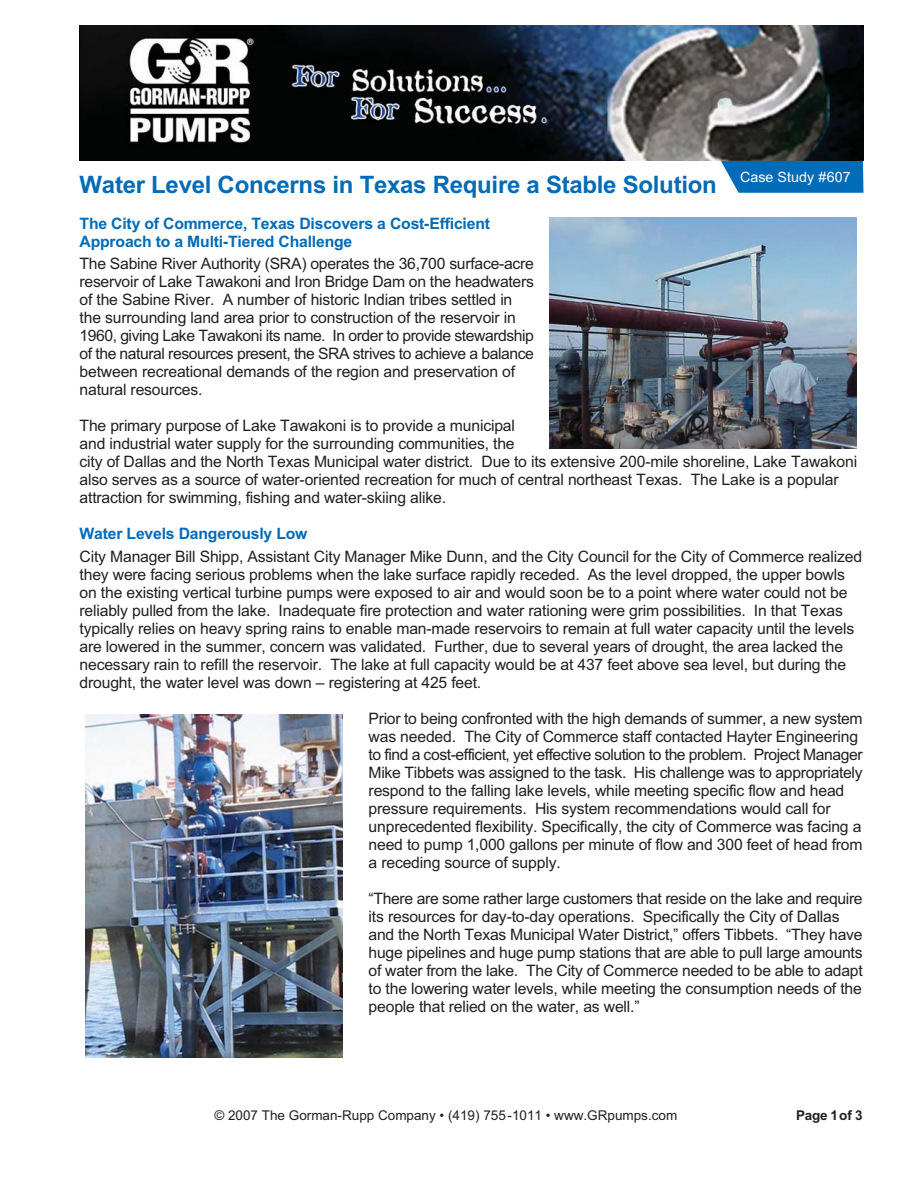
<style>
.page{position:relative;width:918px;height:1188px;background:#fff}
.page>*{position:absolute;margin:0;border:0;box-sizing:border-box;transform-origin:0 0}
.t1{font:24px "Arial Bold MS";letter-spacing:-.01em;color:#006bb6}
.t2{font:15.75px/18px "Arial MS";letter-spacing:-.01em;color:#231f20}
.t3{font:15.75px/18px "Arial Bold MS";letter-spacing:-.01em;color:#006bb6}
.t4{font:14.25px "Arial MS";letter-spacing:.005em;color:#fff}
.t5{font:13.5px "Arial MS";color:#231f20}
.t6{font:13.5px "Arial Bold MS";letter-spacing:-.015em;color:#231f20}
</style>
<div class="page">
<img style="left:86px;top:715px;width:257px;height:343px">
<img style="left:549px;top:218px;width:308px;height:230px">
<svg style="left:721px;top:157px;width:143px;height:36px;background:#1275bb"></svg>
<img style="left:80px;top:26px;width:783px;height:135px">
<p class="t4" style="left:740px;top:172px;width:112px">Case Study #607</p>
<h1 class="t1" style="left:80px;top:176px;width:639px">Water Level Concerns in Texas Require a Stable Solution</h1>
<p class="t3" style="left:80px;top:216px;width:412px">The City of Commerce, Texas Discovers a Cost-Efficient<br>Approach to a Multi-Tiered Challenge</p>
<p class="t2" style="left:80px;top:256px;width:456px">The Sabine River Authority (SRA) operates the 36,700 surface-acre reservoir of Lake Tawakoni and Iron Bridge Dam on the headwaters of the Sabine River. A number of historic Indian tribes settled in the surrounding land area prior to construction of the reservoir in 1960, giving Lake Tawakoni its name. In order to provide stewardship of the natural resources present, the SRA strives to achieve a balance between recreational demands of the region and preservation of natural resources.</p>
<p class="t2" style="left:80px;top:418px;width:779px">The primary purpose of Lake Tawakoni is to provide a municipal<br>and industrial water supply for the surrounding communities, the<br>city of Dallas and the North Texas Municipal water district. Due to its extensive 200-mile shoreline, Lake Tawakoni also serves as a source of water-oriented recreation for much of central northeast Texas. The Lake is a popular attraction for swimming, fishing and water-skiing alike.</p>
<p class="t3" style="left:80px;top:526px;width:229px">Water Levels Dangerously Low</p>
<p class="t2" style="left:80px;top:549px;width:784px">City Manager Bill Shipp, Assistant City Manager Mike Dunn, and the City Council for the City of Commerce realized they were facing serious problems when the lake surface rapidly receded. As the level dropped, the upper bowls on the existing vertical turbine pumps were exposed to air and would soon be to a point where water could not be reliably pulled from the lake. Inadequate fire protection and water rationing were grim possibilities. In that Texas typically relies on heavy spring rains to enable man-made reservoirs to remain at full water capacity until the levels are lowered in the summer, concern was validated. Further, due to several years of drought, the area lacked the necessary rain to refill the reservoir. The lake at full capacity would be at 437 feet above sea level, but during the drought, the water level was down – registering at 425 feet.</p>
<p class="t2" style="left:369px;top:711px;width:496px">Prior to being confronted with the high demands of summer, a new system was needed. The City of Commerce staff contacted Hayter Engineering to find a cost-efficient, yet effective solution to the problem. Project Manager Mike Tibbets was assigned to the task. His challenge was to appropriately respond to the falling lake levels, while meeting specific flow and head pressure requirements. His system recommendations would call for unprecedented flexibility. Specifically, the city of Commerce was facing a need to pump 1,000 gallons per minute of flow and 300 feet of head from a receding source of supply.</p>
<p class="t2" style="left:369px;top:891px;width:496px">“There are some rather large customers that reside on the lake and require its resources for day-to-day operations. Specifically the City of Dallas and the North Texas Municipal Water District,” offers Tibbets. “They have huge pipelines and huge pump stations that are able to pull large amounts of water from the lake. The City of Commerce needed to be able to adapt to the lowering water levels, while meeting the consumption needs of the people that relied on the water, as well.”</p>
<p class="t5" style="left:214px;top:1110px;width:464px">© 2007 The Gorman-Rupp Company • (419) 755-1011 • www.GRpumps.com</p>
<p class="t6" style="left:796px;top:1110px;width:68px">Page 1 of 3</p>
</div>
